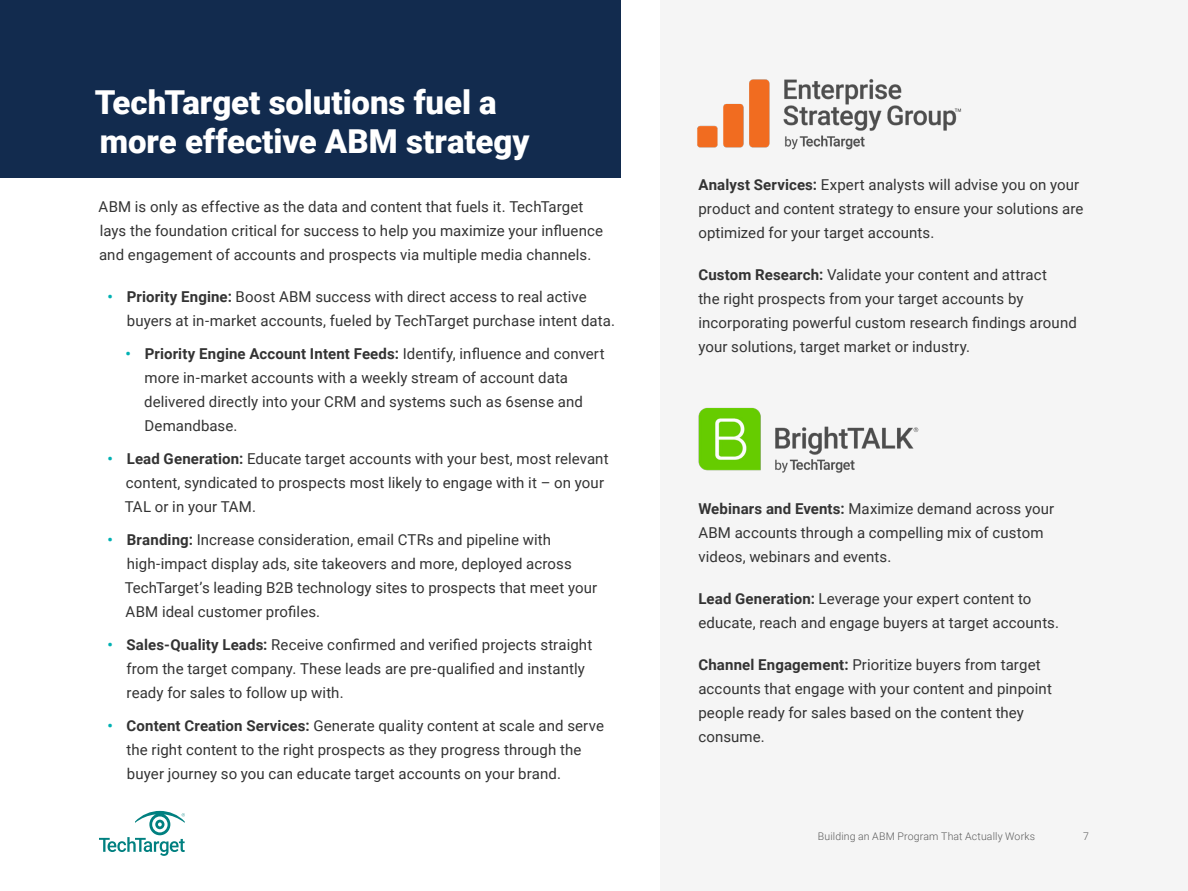
<style>
.page{position:relative;width:1188px;height:891px;background:#fff}
.page>*{position:absolute;margin:0;border:0;box-sizing:border-box;transform-origin:0 0}
.t1{font:900 33px/39px "Roboto";color:#fff}
.t2{font:15px/24px "Roboto";letter-spacing:.005em;color:#333}
.t3{font:300 10.5px "Roboto";letter-spacing:.015em;color:#5c5c5c}
.s1{font-weight:700;color:#00b1b3}
.s2{font-weight:700}
</style>
<div class="page">
<svg style="left:99px;top:811px;width:86px;height:45px"></svg>
<div style="left:0;top:0;width:621px;height:177px;background:#122b4e"></div>
<div style="left:661px;top:0;width:527px;height:891px;background:#f5f5f5"></div>
<img style="left:697px;top:79px;width:265px;height:71px">
<img style="left:698px;top:407px;width:221px;height:66px">
<h1 class="t1" style="left:95px;top:82px;width:436px">TechTarget solutions fuel a more effective ABM strategy</h1>
<p class="t2" style="left:99px;top:194px;width:506px">ABM is only as effective as the data and content that fuels it. TechTarget lays the foundation critical for success to help you maximize your influence and engagement of accounts and prospects via multiple media channels.</p>
<p class="t2" style="left:127px;top:284px;width:490px;text-indent:-19px"><span class="s1">•</span> <span class="s2">Priority Engine:</span> Boost ABM success with direct access to real active buyers at in-market accounts, fueled by TechTarget purchase intent data.</p>
<p class="t2" style="left:144px;top:341px;width:462px;text-indent:-19px"><span class="s1">•</span> <span class="s2">Priority Engine Account Intent Feeds:</span> Identify, influence and convert more in-market accounts with a weekly stream of account data delivered directly into your CRM and systems such as 6sense and Demandbase.</p>
<p class="t2" style="left:125px;top:446px;width:485px;text-indent:-17px"><span class="s1">•</span> <span class="s2">Lead Generation:</span> Educate target accounts with your best, most relevant content, syndicated to prospects most likely to engage with it – on your<br>TAL or in your TAM.</p>
<p class="t2" style="left:125px;top:527px;width:474px;text-indent:-17px"><span class="s1">•</span> <span class="s2">Branding:</span> Increase consideration, email CTRs and pipeline with high-impact display ads, site takeovers and more, deployed across TechTarget’s leading B2B technology sites to prospects that meet your ABM ideal customer profiles.</p>
<p class="t2" style="left:126px;top:632px;width:467px;text-indent:-19px"><span class="s1">•</span> <span class="s2">Sales-Quality Leads:</span> Receive confirmed and verified projects straight from the target company. These leads are pre-qualified and instantly ready for sales to follow up with.</p>
<p class="t2" style="left:127px;top:713px;width:479px;text-indent:-19px"><span class="s1">•</span> <span class="s2">Content Creation Services:</span> Generate quality content at scale and serve the right content to the right prospects as they progress through the buyer journey so you can educate target accounts on your brand.</p>
<p class="t2" style="left:698px;top:172px;width:387px"><span class="s2">Analyst Services:</span> Expert analysts will advise you on your product and content strategy to ensure your solutions are optimized for your target accounts.</p>
<p class="t2" style="left:698px;top:262px;width:380px"><span class="s2">Custom Research:</span> Validate your content and attract<br>the right prospects from your target accounts by incorporating powerful custom research findings around your solutions, target market or industry.</p>
<p class="t2" style="left:698px;top:496px;width:357px"><span class="s2">Webinars and Events:</span> Maximize demand across your<br>ABM accounts through a compelling mix of custom videos, webinars and events.</p>
<p class="t2" style="left:698px;top:586px;width:362px"><span class="s2">Lead Generation:</span> Leverage your expert content to educate, reach and engage buyers at target accounts.</p>
<p class="t2" style="left:698px;top:652px;width:355px"><span class="s2">Channel Engagement:</span> Prioritize buyers from target accounts that engage with your content and pinpoint people ready for sales based on the content they consume.</p>
<p class="t3" style="left:818px;top:829px;width:219px">Building an ABM Program That Actually Works</p>
<p class="t3" style="left:1083px;top:829px;width:7px">7</p>
<p class="t3" style="left:821px;top:832px;width:216px">Building an ABM Program that Actually Works</p>
</div>
